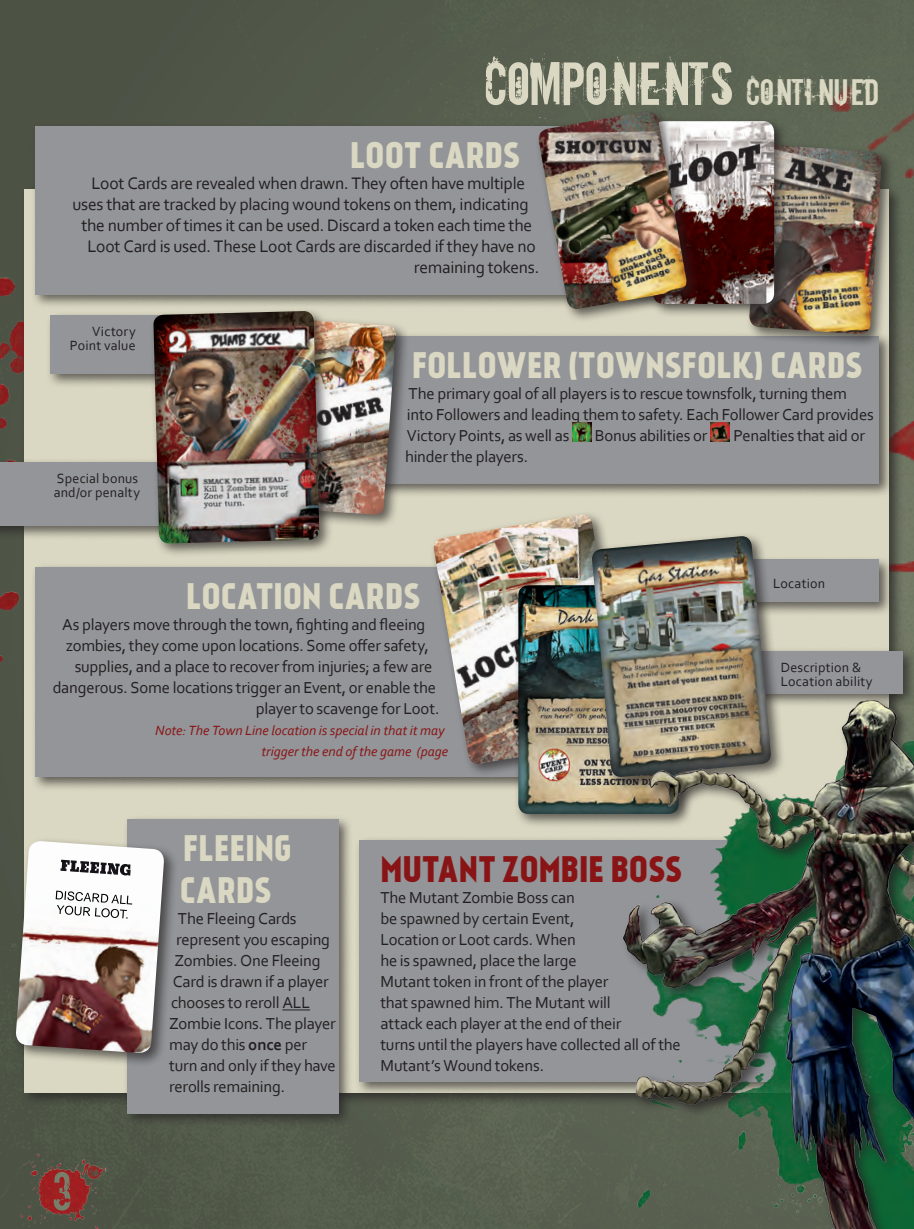
<style>
.page{position:relative;width:914px;height:1229px;background:#fff}
.page>*{position:absolute;margin:0;border:0;box-sizing:border-box;transform-origin:0 0}
.t1{font:57.75px "Downcome";letter-spacing:-.01em;color:#dad8c2}
.t2{font:52.5px "Downcome";color:#777f6b}
.t3{font:35px/42px "Kankin";letter-spacing:.01em;color:#dad8c2}
.t4{font:35px "Kankin";letter-spacing:.005em;color:#891416}
.t5{font:17.5px "Corbel";letter-spacing:-.015em;color:#231f20}
.t6{font:16.62px/21px "Corbel";letter-spacing:-.015em;color:#231f20}
.t7{font:14px/14px "Corbel";letter-spacing:.015em;color:#231f20}
.t8{font:italic 14px/21px "Corbel";color:#891416;text-align:right}
.s1{font-size:35px}
.s2{font-weight:700}
</style>
<div class="page">
<img style="left:0;top:0;width:914px;height:1228px">
<img style="left:0;top:1149px;width:110px;height:79px">
<div style="left:24px;top:189px;width:865px;height:903px;background:#dad8c2"></div>
<div style="left:31px;top:122px;width:752px;height:187px;background:#231f20;opacity:.67"></div>
<div style="left:35px;top:126px;width:733px;height:168px;background:#939598"></div>
<div style="left:31px;top:563px;width:618px;height:229px;background:#231f20;opacity:.67"></div>
<div style="left:35px;top:567px;width:599px;height:210px;background:#939598"></div>
<div style="left:123px;top:815px;width:230px;height:313px;background:#231f20;opacity:.67"></div>
<div style="left:127px;top:819px;width:211px;height:294px;background:#939598"></div>
<svg style="left:282px;top:1009px;width:28px;height:1px"></svg>
<div style="left:280px;top:332px;width:613px;height:166px;background:#231f20;opacity:.67"></div>
<div style="left:284px;top:336px;width:594px;height:147px;background:#939598"></div>
<img style="left:572px;top:422px;width:19px;height:19px">
<img style="left:711px;top:422px;width:18px;height:19px">
<div style="left:355px;top:836px;width:515px;height:260px;background:#231f20;opacity:.67"></div>
<div style="left:359px;top:840px;width:495px;height:242px;background:#939598"></div>
<div style="left:46px;top:311px;width:131px;height:77px;background:#231f20;opacity:.67"></div>
<div style="left:50px;top:315px;width:111px;height:58px;background:#939598"></div>
<div style="left:0;top:458px;width:196px;height:82px;background:#231f20;opacity:.67"></div>
<div style="left:0;top:462px;width:181px;height:63px;background:#939598"></div>
<div style="left:709px;top:555px;width:184px;height:61px;background:#231f20;opacity:.67"></div>
<div style="left:713px;top:560px;width:165px;height:42px;background:#939598"></div>
<div style="left:737px;top:647px;width:177px;height:61px;background:#231f20;opacity:.67"></div>
<div style="left:742px;top:651px;width:160px;height:42px;background:#939598"></div>
<div style="left:745px;top:140px;width:151px;height:209px;background:#231f20;opacity:.67"></div>
<img style="left:748px;top:145px;width:134px;height:190px">
<div style="left:648px;top:117px;width:141px;height:202px;background:#231f20;opacity:.67"></div>
<img style="left:701px;top:121px;width:73px;height:183px">
<div style="left:534px;top:106px;width:167px;height:218px;background:#231f20;opacity:.67"></div>
<img style="left:537px;top:111px;width:151px;height:199px">
<div style="left:247px;top:313px;width:164px;height:216px;background:#231f20;opacity:.67"></div>
<img style="left:334px;top:317px;width:62px;height:198px">
<div style="left:11px;top:836px;width:168px;height:231px;background:#231f20;opacity:.67"></div>
<img style="left:15px;top:841px;width:150px;height:212px">
<div style="left:149px;top:306px;width:185px;height:252px;background:#231f20;opacity:.67"></div>
<img style="left:153px;top:311px;width:166px;height:232px">
<div style="left:429px;top:510px;width:212px;height:268px;background:#231f20;opacity:.67"></div>
<img style="left:432px;top:514px;width:196px;height:251px">
<div style="left:514px;top:581px;width:179px;height:248px;background:#231f20;opacity:.67"></div>
<img style="left:518px;top:585px;width:95px;height:229px">
<div style="left:587px;top:531px;width:199px;height:261px;background:#231f20;opacity:.67"></div>
<img style="left:591px;top:536px;width:180px;height:242px">
<img style="left:613px;top:693px;width:301px;height:535px">
<h1 class="t1" style="left:483px;top:44px;width:397px">COMPONENTS <span class="s1">CONTI NUED</span></h1>
<h3 class="t3" style="left:350px;top:135px;width:171px">LOOT CARDS</h3>
<p class="t5" style="left:91px;top:172px;width:435px">Loot Cards are revealed when drawn. They often have multiple</p>
<p class="t5" style="left:72px;top:193px;width:457px">uses that are tracked by placing wound tokens on them, indicating</p>
<p class="t5" style="left:81px;top:214px;width:452px">the number of times it can be used. Discard a token each time the</p>
<p class="t5" style="left:87px;top:235px;width:450px">Loot Card is used. These Loot Cards are discarded if they have no</p>
<p class="t5" style="left:414px;top:256px;width:127px">remaining tokens.</p>
<p class="t7" style="left:70px;top:324px;width:67px;text-align:right">Victory<br>Point value</p>
<p class="t7" style="left:54px;top:471px;width:88px">Special bonus and/or penalty</p>
<h3 class="t3" style="left:412px;top:345px;width:451px">FOLLOWER (TOWNSFOLK) CARDS</h3>
<p class="t6" style="left:407px;top:383px;width:468px">The primary goal of all players is to rescue townsfolk, turning them into Followers and leading them to safety. Each Follower Card provides<br>Victory Points, as well as</p>
<p class="t6" style="left:594px;top:425px;width:114px">Bonus abilities or</p>
<p class="t6" style="left:733px;top:425px;width:133px">Penalties that aid or</p>
<p class="t6" style="left:405px;top:446px;width:124px">hinder the players.</p>
<h3 class="t3" style="left:186px;top:576px;width:235px">LOCATION CARDS</h3>
<p class="t6" style="left:62px;top:614px;width:365px">As players move through the town, fighting and fleeing</p>
<p class="t6" style="left:66px;top:635px;width:364px">zombies, they come upon locations. Some offer safety,</p>
<p class="t6" style="left:75px;top:656px;width:359px">supplies, and a place to recover from injuries; a few are</p>
<p class="t6" style="left:53px;top:677px;width:385px">dangerous. Some locations trigger an Event, or enable the</p>
<p class="t6" style="left:256px;top:698px;width:185px">player to scavenge for Loot.</p>
<p class="t8" style="left:155px;top:720px;width:294px">Note: The Town Line location is special in that it may trigger the end of the game (page</p>
<h2 class="t2" style="left:53px;top:1155px;width:20px">3</h2>
<h3 class="t3" style="left:180px;top:828px;width:113px">FLEEING<br>CARDS</h3>
<p class="t6" style="left:178px;top:908px;width:120px">The Fleeing Cards</p>
<p class="t6" style="left:176px;top:929px;width:155px">represent you escaping</p>
<p class="t6" style="left:174px;top:950px;width:148px">Zombies. One Fleeing</p>
<p class="t6" style="left:173px;top:971px;width:157px">Card is drawn if a player</p>
<p class="t6" style="left:171px;top:992px;width:141px">chooses to reroll ALL</p>
<p class="t6" style="left:169px;top:1013px;width:168px">Zombie Icons. The player</p>
<p class="t6" style="left:169px;top:1034px;width:139px">may do this <span class="s2">once</span> per</p>
<p class="t6" style="left:169px;top:1055px;width:168px">turn and only if they have</p>
<p class="t6" style="left:169px;top:1076px;width:117px">rerolls remaining.</p>
<h3 class="t4" style="left:380px;top:848px;width:303px">MUTANT ZOMBIE BOSS</h3>
<p class="t6" style="left:380px;top:887px;width:302px">The Mutant Zombie Boss can<br>be spawned by certain Event,<br>Location or Loot cards. When<br>he is spawned, place the large<br>Mutant token in front of the player<br>that spawned him. The Mutant will<br>attack each player at the end of their<br>turns until the players have collected all of the<br>Mutant’s Wound tokens.</p>
<p class="t7" style="left:773px;top:576px;width:54px">Location</p>
<p class="t7" style="left:780px;top:660px;width:93px">Description &amp;<br>Location ability</p>
</div>
